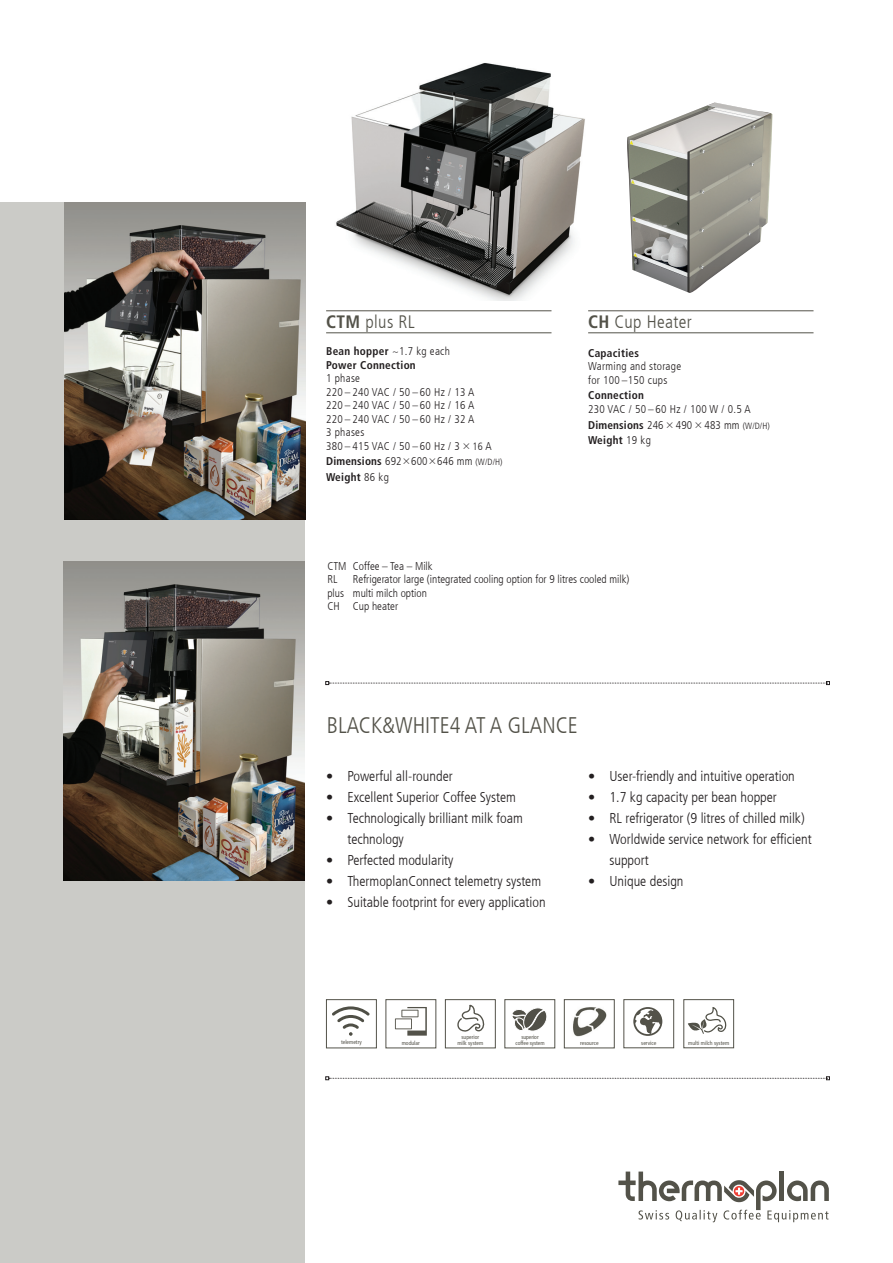
<style>
.page{position:relative;width:893px;height:1263px;background:#fff}
.page>*{position:absolute;margin:0;border:0;box-sizing:border-box;transform-origin:0 0}
.t1{font:300 condensed 22.5px "Frutiger LT Com";color:#535249}
.t2{font:300 condensed 18px "Frutiger LT Com";letter-spacing:.02em;color:#535249}
.t3{font:300 condensed 14.25px/21px "Frutiger LT Com";color:#231f20}
.t4{font:300 condensed 11.25px/13.5px "Frutiger LT Com";color:#231f20}
.t5{font:300 condensed 11.25px/13.5px "Frutiger LT Com";letter-spacing:.025em;color:#231f20}
.t6{font:700 condensed 11.25px/13.5px "Frutiger LT Com";letter-spacing:.025em;color:#231f20}
.t7{font:condensed 6.3px "Frutiger LT Com";color:#515148}
.t8{font:condensed 5.85px/6.1px "Frutiger LT Com";color:#535249;text-align:center}
.s1{font-weight:700}
.s2{font-weight:300}
.s3{font-size:10.5px}
.s4{font-weight:300;font-size:9px}
.s5{font-size:9px}
</style>
<div class="page">
<div style="left:0;top:202px;width:305px;height:1061px;background:#cbcbc7"></div>
<img style="left:336px;top:63px;width:249px;height:237px">
<img style="left:627px;top:102px;width:145px;height:191px">
<svg style="left:325px;top:681px;width:505px;height:4px"></svg>
<svg style="left:325px;top:1076px;width:505px;height:4px"></svg>
<img style="left:64px;top:561px;width:241px;height:319px">
<img style="left:65px;top:202px;width:240px;height:318px">
<svg style="left:618px;top:1171px;width:211px;height:51px"></svg>
<div style="left:779px;top:1171px;width:5px;height:30px;background:#535249"></div>
<hr style="left:588px;top:310px;width:225px;height:1px;background:#535249">
<hr style="left:588px;top:332px;width:225px;height:1px;background:#535249">
<hr style="left:326px;top:310px;width:225px;height:1px;background:#535249">
<hr style="left:326px;top:332px;width:225px;height:1px;background:#535249">
<div style="left:564px;top:999px;width:51px;height:49px;background:#fff;border:1px solid #535249"></div>
<img style="left:573px;top:1007px;width:34px;height:30px">
<div style="left:505px;top:999px;width:50px;height:49px;background:#fff;border:1px solid #535249"></div>
<svg style="left:512px;top:1008px;width:35px;height:23px"></svg>
<div style="left:326px;top:999px;width:51px;height:49px;background:#fff;border:1px solid #535249"></div>
<svg style="left:332px;top:1006px;width:38px;height:30px"></svg>
<div style="left:624px;top:999px;width:50px;height:49px;background:#fff;border:1px solid #535249"></div>
<svg style="left:633px;top:1007px;width:29px;height:29px"></svg>
<div style="left:445px;top:999px;width:51px;height:49px;background:#fff;border:1px solid #535249"></div>
<svg style="left:457px;top:1004px;width:28px;height:28px"></svg>
<svg style="left:395px;top:1007px;width:32px;height:29px"></svg>
<div style="left:683px;top:999px;width:51px;height:49px;background:#fff;border:1px solid #535249"></div>
<svg style="left:688px;top:1007px;width:39px;height:27px"></svg>
<p class="t2" style="left:326px;top:311px;width:90px"><span class="s1">CTM</span> plus RL</p>
<p class="t6" style="left:326px;top:345px;width:125px">Bean hopper <span class="s2">~1.7 kg each<br></span>Power Connection</p>
<p class="t5" style="left:326px;top:371px;width:167px">1 phase<br>220 – 240 VAC / 50 – 60 Hz / 13 A<br>220 – 240 VAC / 50 – 60 Hz / 16 A<br>220 – 240 VAC / 50 – 60 Hz / 32 A<br>3 phases<br>380 – 415 VAC / 50 – 60 Hz / 3 <span class="s3">16</span> A</p>
<p class="t6" style="left:326px;top:454px;width:178px;line-height:15.6px">Dimensions <span class="s2">692 600 646 mm</span> <span class="s4">(W/D/H)<br></span>Weight <span class="s2">86 kg</span></p>
<p class="t2" style="left:588px;top:311px;width:105px"><span class="s1">CH</span> Cup Heater</p>
<p class="t6" style="left:588px;top:346px;width:52px">Capacities</p>
<p class="t5" style="left:588px;top:360px;width:94px">Warming and storage for 100 –150 cups</p>
<p class="t6" style="left:588px;top:389px;width:57px">Connection</p>
<p class="t4" style="left:588px;top:401px;width:183px;line-height:15.6px">230 VAC / 50 – 60 Hz / 100 W / 0.5 A<br><span class="s1">Dimensions</span> 246 490 483 mm <span class="s5">(W/D/H)<br></span><span class="s1">Weight</span> 19 kg</p>
<p class="t4" style="left:327px;top:559px;width:107px">CTM Coffee – Tea – Milk<br>RL</p>
<p class="t4" style="left:327px;top:572px;width:304px;text-indent:26px">Refrigerator large (integrated cooling option for 9 litres cooled milk) plus multi milch option<br>CH Cup heater</p>
<h1 class="t1" style="left:327px;top:711px;width:253px">BLACK&amp;WHITE4 AT A GLANCE</h1>
<p class="t3" style="left:326px;top:765px;width:128px">• Powerful all-rounder</p>
<p class="t3" style="left:326px;top:786px;width:191px">• Excellent Superior Coffee System</p>
<p class="t3" style="left:347px;top:807px;width:177px;text-indent:-21px">• Technologically brilliant milk foam technology</p>
<p class="t3" style="left:326px;top:849px;width:129px">• Perfected modularity</p>
<p class="t3" style="left:326px;top:870px;width:217px">• ThermoplanConnect telemetry system</p>
<p class="t3" style="left:326px;top:891px;width:221px">• Suitable footprint for every application</p>
<p class="t3" style="left:588px;top:765px;width:208px">• User-friendly and intuitive operation</p>
<p class="t3" style="left:588px;top:786px;width:190px">• 1.7 kg capacity per bean hopper</p>
<p class="t3" style="left:588px;top:807px;width:218px">• RL refrigerator (9 litres of chilled milk)</p>
<p class="t3" style="left:609px;top:828px;width:204px;text-indent:-21px">• Worldwide service network for efficient support</p>
<p class="t3" style="left:588px;top:870px;width:97px">• Unique design</p>
<p class="t8" style="left:461px;top:1033px;width:19px">superior</p>
<p class="t8" style="left:515px;top:1034px;width:31px">superior coffee system</p>
<p class="t8" style="left:341px;top:1039px;width:22px">telemetry</p>
<p class="t8" style="left:641px;top:1040px;width:16px">service</p>
<p class="t8" style="left:402px;top:1040px;width:20px">modular</p>
<p class="t8" style="left:457px;top:1039px;width:27px">milk system</p>
<p class="t7" style="left:687px;top:1040px;width:43px">multi milk system</p>
<p class="t8" style="left:688px;top:1040px;width:42px">multi milch system</p>
<p class="t8" style="left:580px;top:1040px;width:20px">resource</p>
</div>
